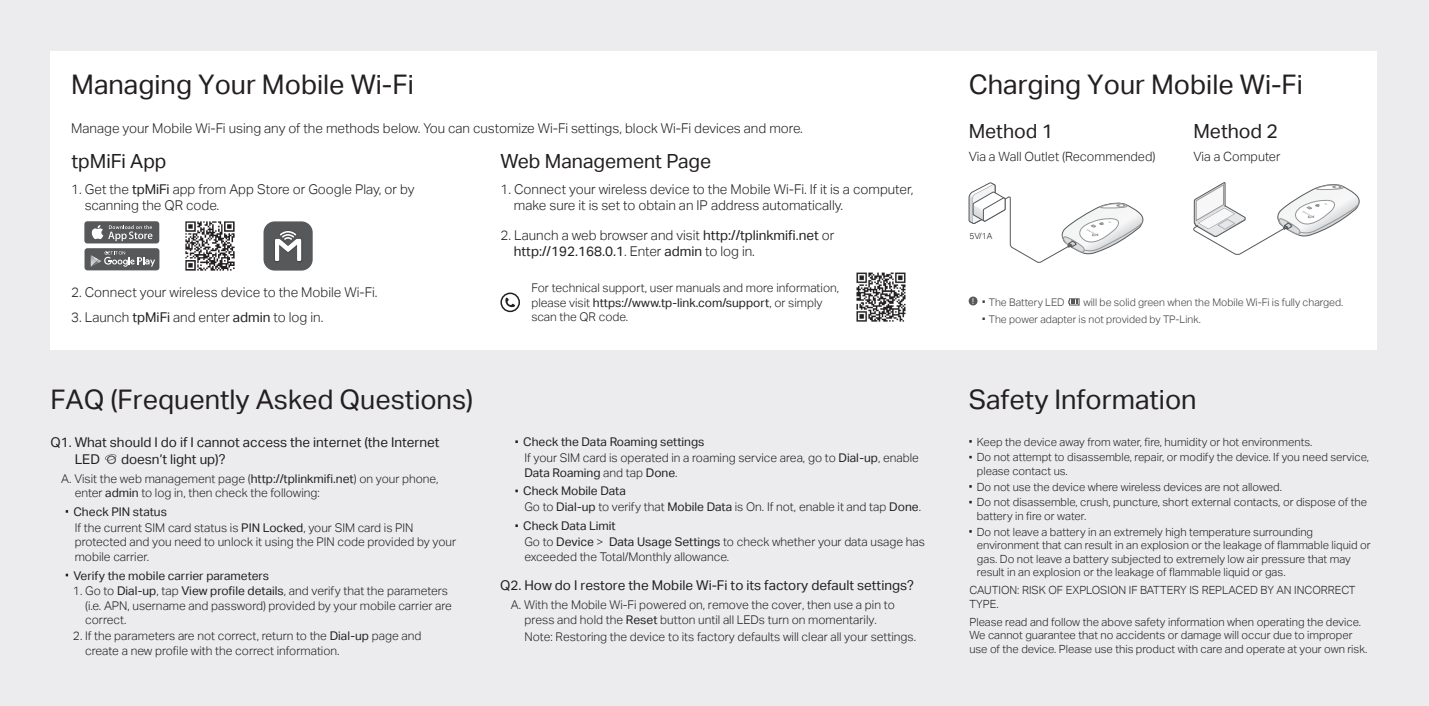
<style>
.page{position:relative;width:1429px;height:706px;background:#ececee}
.page>*{position:absolute;margin:0;border:0;box-sizing:border-box;transform-origin:0 0}
.t1{font:27px "TP Link Aktiv Regular";color:#231f20}
.t2{font:19.5px "TP Link Aktiv Regular";color:#231f20}
.t3{font:13.5px/16.2px "TP Link Aktiv Light";color:#231f20}
.t4{font:13.5px/16.2px "TP Link Aktiv Regular";color:#231f20}
.t5{font:12.75px "TP Link Aktiv Light";color:#231f20}
.t6{font:12px/14.4px "TP Link Aktiv Light";color:#231f20}
.t7{font:12px/18.9px "TP Link Aktiv Regular";color:#231f20}
.t8{font:11.25px/13.5px "TP Link Aktiv Light";color:#231f20}
.t9{font:10.5px/17.1px "TP Link Aktiv Light";color:#3e3e3f}
.t10{font:8.55px "TP Link Aktiv Light";color:#231f20}
.s1{font-family:"TP Link Aktiv Regular"}
.s2{font-family:"TP Link Aktiv Light"}
</style>
<div class="page">
<div style="left:50px;top:51px;width:1327px;height:298px;background:#fff"></div>
<div style="left:968px;top:297px;width:9px;height:8px;background:#57585a;border-radius:50%"></div>
<svg style="left:1068px;top:298px;width:11px;height:8px"></svg>
<svg style="left:968px;top:183px;width:176px;height:80px"></svg>
<svg style="left:1193px;top:182px;width:167px;height:73px"></svg>
<div style="left:263px;top:221px;width:50px;height:50px;background:#57585a;border-radius:11px"></div>
<img style="left:274px;top:230px;width:28px;height:32px">
<svg style="left:275px;top:231px;width:26px;height:30px"></svg>
<div style="left:84px;top:221px;width:75px;height:22px;background:#57585a;border-radius:3px"></div>
<svg style="left:91px;top:225px;width:61px;height:16px"></svg>
<div style="left:85px;top:248px;width:74px;height:22px;background:#57585a;border-radius:3px"></div>
<svg style="left:91px;top:251px;width:64px;height:16px"></svg>
<div style="left:500px;top:293px;width:20px;height:19px;border:2px solid #231f20;border-radius:50%"></div>
<svg style="left:505px;top:298px;width:10px;height:9px"></svg>
<img style="left:856px;top:272px;width:50px;height:50px">
<svg style="left:104px;top:454px;width:13px;height:11px"></svg>
<img style="left:185px;top:221px;width:49px;height:50px">
<h1 class="t1" style="left:71px;top:69px;width:344px">Managing Your Mobile Wi-Fi</h1>
<p class="t3" style="left:71px;top:120px;width:733px">Manage your Mobile Wi-Fi using any of the methods below. You can customize Wi-Fi settings, block Wi-Fi devices and more.</p>
<h2 class="t2" style="left:72px;top:150px;width:97px">tpMiFi App</h2>
<p class="t3" style="left:85px;top:181px;width:331px;text-indent:-14px">1. Get the <span class="s1">tpMiFi</span> app from App Store or Google Play, or by scanning the QR code.</p>
<p class="t3" style="left:71px;top:284px;width:308px">2. Connect your wireless device to the Mobile Wi-Fi.</p>
<p class="t3" style="left:71px;top:309px;width:254px">3. Launch <span class="s1">tpMiFi</span> and enter <span class="s1">admin</span> to log in.</p>
<h1 class="t1" style="left:50px;top:384px;width:424px">FAQ (Frequently Asked Questions)</h1>
<p class="t4" style="left:75px;top:435px;width:366px;text-indent:-24px">Q1. What should I do if I cannot access the internet (the Internet<br>LED</p>
<p class="t4" style="left:121px;top:451px;width:106px">doesn’t light up)?</p>
<p class="t6" style="left:75px;top:471px;width:365px;text-indent:-14px">A. Visit the web management page (<span class="s1">http://tplinkmifi.net</span>) on your phone, enter <span class="s1">admin</span> to log in, then check the following:</p>
<p class="t7" style="left:66px;top:502px;width:103px"><span class="s2">·</span> Check PIN status</p>
<p class="t6" style="left:75px;top:520px;width:383px">If the current SIM card status is <span class="s1">PIN Locked</span>, your SIM card is PIN protected and you need to unlock it using the PIN code provided by your mobile carrier.</p>
<p class="t7" style="left:66px;top:566px;width:205px"><span class="s2">·</span> Verify the mobile carrier parameters</p>
<p class="t6" style="left:85px;top:584px;width:368px;text-indent:-12px">1. Go to <span class="s1">Dial-up</span>, tap <span class="s1">View profile details</span>, and verify that the parameters (i.e. APN, username and password) provided by your mobile carrier are correct.</p>
<p class="t6" style="left:85px;top:629px;width:338px;text-indent:-12px">2. If the parameters are not correct, return to the <span class="s1">Dial-up</span> page and create a new profile with the correct information.</p>
<h2 class="t2" style="left:500px;top:150px;width:212px">Web Management Page</h2>
<p class="t3" style="left:514px;top:181px;width:401px;text-indent:-14px">1. Connect your wireless device to the Mobile Wi-Fi. If it is a computer, make sure it is set to obtain an IP address automatically.</p>
<p class="t3" style="left:500px;top:227px;width:335px">2. Launch a web browser and visit <span class="s1">http://tplinkmifi.net</span> or</p>
<p class="t4" style="left:514px;top:243px;width:243px">http://192.168.0.1<span class="s2">. Enter</span> admin <span class="s2">to log in.</span></p>
<p class="t6" style="left:531px;top:281px;width:309px">For technical support, user manuals and more information,</p>
<p class="t7" style="left:531px;top:293px;width:293px"><span class="s2">please visit</span> https://www.tp-link.com/support<span class="s2">, or simply</span></p>
<p class="t6" style="left:531px;top:310px;width:98px">scan the QR code.</p>
<p class="t7" style="left:515px;top:433px;width:191px"><span class="s2">·</span> Check the Data Roaming settings</p>
<p class="t6" style="left:524px;top:451px;width:396px">If your SIM card is operated in a roaming service area, go to <span class="s1">Dial-up</span>, enable</p>
<p class="t7" style="left:515px;top:463px;width:164px;text-indent:9px">Data Roaming <span class="s2">and tap</span> Done<span class="s2">. ·</span> Check Mobile Data</p>
<p class="t6" style="left:524px;top:500px;width:398px">Go to <span class="s1">Dial-up</span> to verify that <span class="s1">Mobile Data</span> is On. If not, enable it and tap <span class="s1">Done</span>.</p>
<p class="t7" style="left:515px;top:517px;width:102px"><span class="s2">·</span> Check Data Limit</p>
<p class="t6" style="left:524px;top:535px;width:402px">Go to <span class="s1">Device</span> &gt; <span class="s1">Data Usage Settings</span> to check whether your data usage has exceeded the Total/Monthly allowance.</p>
<p class="t4" style="left:500px;top:577px;width:415px">Q2. How do I restore the Mobile Wi-Fi to its factory default settings?</p>
<p class="t6" style="left:511px;top:598px;width:385px;text-align:center">A. With the Mobile Wi-Fi powered on, remove the cover, then use a pin to press and hold the <span class="s1">Reset</span> button until all LEDs turn on momentarily.</p>
<p class="t6" style="left:524px;top:629px;width:393px">Note: Restoring the device to its factory defaults will clear all your settings.</p>
<h1 class="t1" style="left:968px;top:69px;width:336px">Charging Your Mobile Wi-Fi</h1>
<h2 class="t2" style="left:968px;top:120px;width:86px">Method 1</h2>
<p class="t5" style="left:968px;top:149px;width:188px">Via a Wall Outlet (Recommended)</p>
<p class="t10" style="left:969px;top:231px;width:25px">5V/1A</p>
<h2 class="t2" style="left:1193px;top:120px;width:86px">Method 2</h2>
<p class="t5" style="left:1193px;top:149px;width:88px">Via a Computer</p>
<p class="t9" style="left:982px;top:293px;width:362px;text-indent:101px">will be solid green when the Mobile Wi-Fi is fully charged. · The power adapter is not provided by TP-Link.</p>
<p class="t9" style="left:972px;top:293px;width:94px"><sup>!</sup> · The Battery LED</p>
<h1 class="t1" style="left:968px;top:384px;width:229px">Safety Information</h1>
<p class="t8" style="left:969px;top:434px;width:401px;line-height:15.8px">· Keep the device away from water, fire, humidity or hot environments.<br>· Do not attempt to disassemble, repair, or modify the device. If you need service,</p>
<p class="t8" style="left:969px;top:463px;width:399px;line-height:15.8px;text-indent:8px">please contact us.<br>· Do not use the device where wireless devices are not allowed.<br>· Do not disassemble, crush, puncture, short external contacts, or dispose of the</p>
<p class="t8" style="left:969px;top:508px;width:345px;line-height:15.8px;text-indent:8px">battery in fire or water.<br>· Do not leave a battery in an extremely high temperature surrounding</p>
<p class="t8" style="left:977px;top:538px;width:395px">environment that can result in an explosion or the leakage of flammable liquid or gas. Do not leave a battery subjected to extremely low air pressure that may result in an explosion or the leakage of flammable liquid or gas.</p>
<p class="t8" style="left:969px;top:583px;width:388px">CAUTION: RISK OF EXPLOSION IF BATTERY IS REPLACED BY AN INCORRECT<br>TYPE.</p>
<p class="t8" style="left:969px;top:615px;width:399px">Please read and follow the above safety information when operating the device.<br>We cannot guarantee that no accidents or damage will occur due to improper use of the device. Please use this product with care and operate at your own risk.</p>
</div>
